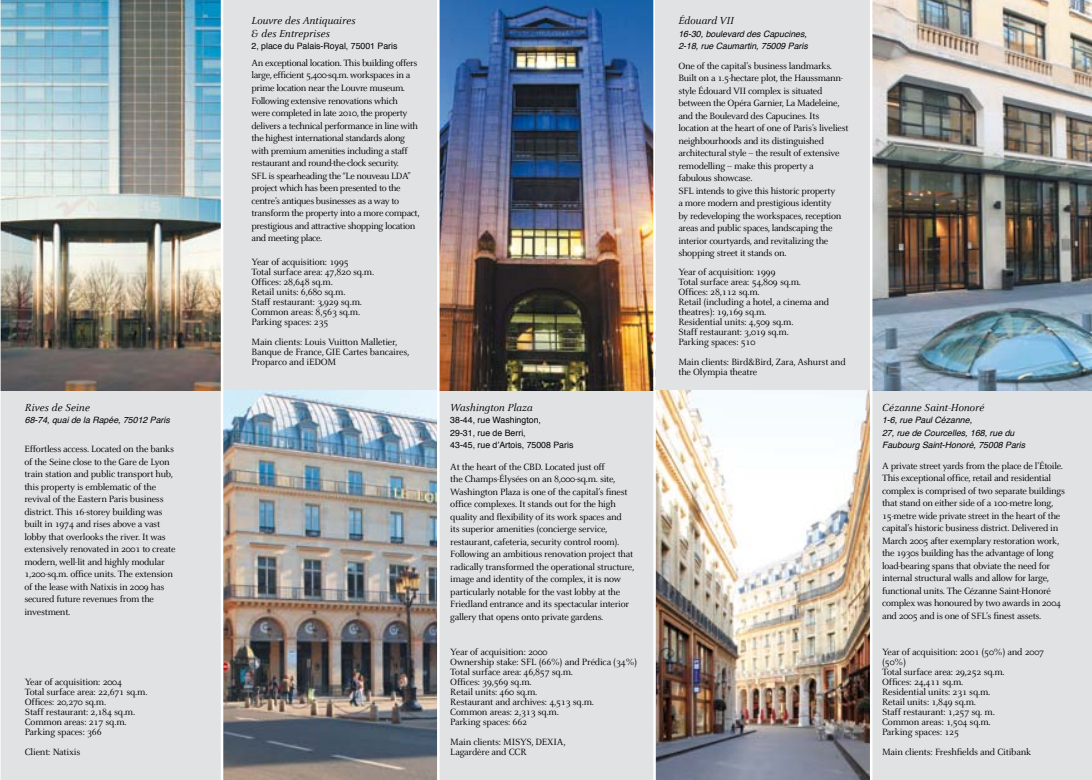
<style>
.page{position:relative;width:1092px;height:780px;background:#fff}
.page>*{position:absolute;margin:0;border:0;box-sizing:border-box;transform-origin:0 0}
.t1{font:italic 11.25px/12.5px "Celeste";color:#000}
.t2{font:10px/12.5px "Celeste";letter-spacing:-.025em;color:#000}
.t3{font:italic 8.75px/12.5px "Helvetica";color:#000}
.t4{font:8.75px/12.5px "Helvetica";color:#000}
</style>
<div class="page">
<div style="left:0;top:0;width:1091px;height:780px;background:#e1e2e3"></div>
<img style="left:439px;top:0;width:214px;height:390px">
<img style="left:223px;top:390px;width:214px;height:390px">
<img style="left:872px;top:0;width:219px;height:390px">
<img style="left:1px;top:0;width:220px;height:390px">
<img style="left:655px;top:390px;width:214px;height:390px">
<hr style="left:221px;top:0;width:2px;height:780px;background:#fff">
<hr style="left:653px;top:0;width:2px;height:780px;background:#fff">
<hr style="left:869px;top:0;width:3px;height:780px;background:#fff">
<hr style="left:437px;top:0;width:2px;height:780px;background:#fff">
<hr style="left:0;top:0;width:1px;height:780px;background:#fff">
<p class="t1" style="left:25px;top:401px;width:66px">Rives de Seine</p>
<p class="t3" style="left:25px;top:414px;width:146px">68-74, quai de la Rapée, 75012 Paris</p>
<p class="t2" style="left:24px;top:443px;width:153px">Effortless access. Located on the banks of the Seine close to the Gare de Lyon train station and public transport hub, this property is emblematic of the revival of the Eastern Paris business district. This 16-storey building was built in 1974 and rises above a vast lobby that overlooks the river. It was extensively renovated in 2001 to create modern, well-lit and highly modular 1,200-sq.m. office units. The extension of the lease with Natixis in 2009 has secured future revenues from the investment.</p>
<p class="t2" style="left:25px;top:677px;width:124px;line-height:10px">Year of acquisition: 2004<br>Total surface area: 22,671 sq.m.<br>Offices: 20,270 sq.m.<br>Staff restaurant: 2,184 sq.m.<br>Common areas: 217 sq.m.<br>Parking spaces: 366</p>
<p class="t2" style="left:25px;top:746px;width:57px">Client: Natixis</p>
<p class="t1" style="left:251px;top:15px;width:105px">Louvre des Antiquaires &amp; des Entreprises</p>
<p class="t4" style="left:251px;top:40px;width:147px">2, place du Palais-Royal, 75001 Paris</p>
<p class="t2" style="left:251px;top:57px;width:169px">An exceptional location. This building offers large, efficient 5,400-sq.m. workspaces in a prime location near the Louvre museum.<br>Following extensive renovations which<br>were completed in late 2010, the property delivers a technical performance in line with the highest international standards along with premium amenities including a staff restaurant and round-the-clock security.<br>SFL is spearheading the “Le nouveau LDA” project which has been presented to the centre’s antiques businesses as a way to transform the property into a more compact, prestigious and attractive shopping location and meeting place.</p>
<p class="t2" style="left:251px;top:257px;width:124px;line-height:10px">Year of acquisition: 1995<br>Total surface area: 47,820 sq.m.<br>Offices: 28,648 sq.m.<br>Retail units: 6,680 sq.m.<br>Staff restaurant: 3,929 sq.m.<br>Common areas: 8,563 sq.m.<br>Parking spaces: 235</p>
<p class="t2" style="left:251px;top:337px;width:159px;line-height:10px">Main clients: Louis Vuitton Malletier,<br>Banque de France, GiE Cartes bancaires,<br>Proparco and iEDOM</p>
<p class="t1" style="left:450px;top:401px;width:84px">Washington Plaza</p>
<p class="t4" style="left:450px;top:414px;width:125px">38-44, rue Washington,<br>29-31, rue de Berri,<br>43-45, rue d’Artois, 75008 Paris</p>
<p class="t2" style="left:450px;top:461px;width:185px">At the heart of the CBD. Located just off<br>the Champs-Élysées on an 8,000-sq.m. site, Washington Plaza is one of the capital’s finest office complexes. It stands out for the high quality and flexibility of its work spaces and<br>its superior amenities (concierge service, restaurant, cafeteria, security control room).<br>Following an ambitious renovation project that radically transformed the operational structure, image and identity of the complex, it is now particularly notable for the vast lobby at the Friedland entrance and its spectacular interior gallery that opens onto private gardens.</p>
<p class="t2" style="left:450px;top:647px;width:188px;line-height:10px">Year of acquisition: 2000<br>Ownership stake: SFL (66%) and Prédica (34%)<br>Total surface area: 46,857 sq.m.<br>Offices: 39,569 sq.m.<br>Retail units: 460 sq.m.<br>Restaurant and archives: 4,513 sq.m.<br>Common areas: 2,313 sq.m.<br>Parking spaces: 662</p>
<p class="t2" style="left:450px;top:737px;width:117px;line-height:10px">Main clients: MISYS, DEXIA,<br>Lagardère and CCR</p>
<p class="t1" style="left:678px;top:15px;width:57px">édouard VII</p>
<p class="t3" style="left:678px;top:28px;width:131px">16-30, boulevard des Capucines,<br>2-18, rue Caumartin, 75009 Paris</p>
<p class="t2" style="left:678px;top:60px;width:171px">One of the capital’s business landmarks.<br>Built on a 1.5-hectare plot, the Haussmann&shy;style Édouard VII complex is situated between the Opéra Garnier, La Madeleine, and the Boulevard des Capucines. Its location at the heart of one of Paris’s liveliest neighbourhoods and its distinguished architectural style – the result of extensive remodelling – make this property a fabulous showcase.<br>SFL intends to give this historic property<br>a more modern and prestigious identity<br>by redeveloping the workspaces, reception areas and public spaces, landscaping the interior courtyards, and revitalizing the shopping street it stands on.</p>
<p class="t2" style="left:678px;top:267px;width:152px;line-height:10px">Year of acquisition: 1999<br>Total surface area: 54,809 sq.m.<br>Offices: 28,112 sq.m.<br>Retail (including a hotel, a cinema and theatres): 19,169 sq.m.<br>Residential units: 4,509 sq.m.<br>Staff restaurant: 3,019 sq.m.<br>Parking spaces: 510</p>
<p class="t2" style="left:678px;top:357px;width:169px;line-height:10px">Main clients: Bird&amp;Bird, Zara, Ashurst and the Olympia theatre</p>
<p class="t1" style="left:882px;top:401px;width:104px">Cézanne Saint-Honoré</p>
<p class="t3" style="left:882px;top:414px;width:144px">1-6, rue Paul Cézanne,<br>27, rue de Courcelles, 168, rue du<br>Faubourg Saint-Honoré, 75008 Paris</p>
<p class="t2" style="left:882px;top:459px;width:184px">A private street yards from the place de l’Étoile.<br>This exceptional office, retail and residential complex is comprised of two separate buildings that stand on either side of a 100-metre long, 15-metre wide private street in the heart of the capital’s historic business district. Delivered in March 2005 after exemplary restoration work, the 1930s building has the advantage of long load-bearing spans that obviate the need for internal structural walls and allow for large, functional units. The Cézanne Saint-Honoré complex was honoured by two awards in 2004 and 2005 and is one of SFL’s finest assets.</p>
<p class="t2" style="left:882px;top:647px;width:163px;line-height:10px">Year of acquisition: 2001 (50%) and 2007 (50%)<br>Total surface area: 29,252 sq.m.<br>Offices: 24,411 sq.m.<br>Residential units: 231 sq.m.<br>Retail units: 1,849 sq.m.<br>Staff restaurant: 1,257 sq. m.<br>Common areas: 1,504 sq.m.<br>Parking spaces: 125</p>
<p class="t2" style="left:882px;top:746px;width:151px">Main clients: Freshfields and Citibank</p>
</div>
